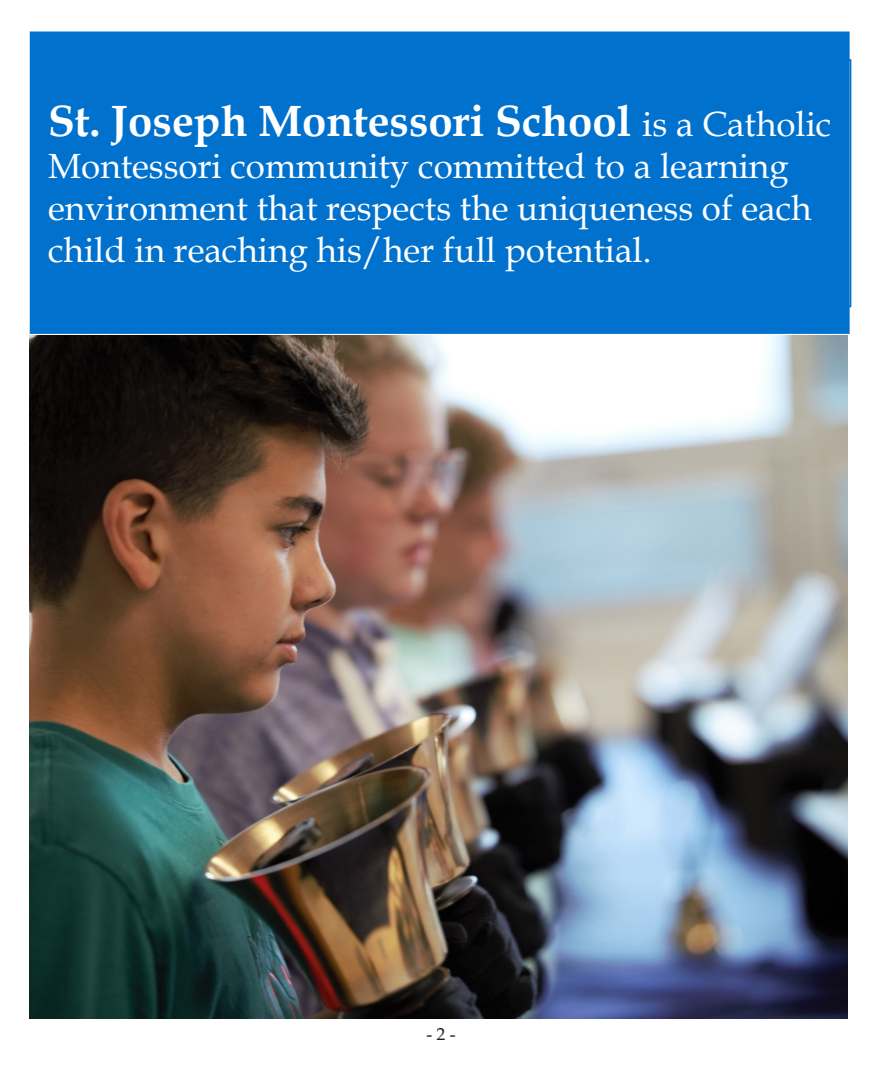
<style>
.page{position:relative;width:882px;height:1071px;background:#fff}
.page>*{position:absolute;margin:0;border:0;box-sizing:border-box;transform-origin:0 0}
.t1{font:700 43.75px "Book Antiqua";color:#fff}
.t2{font:35px/42px "Book Antiqua";color:#fff}
.t3{font:17.5px "Book Antiqua";color:#231f20}
.s1{font-weight:400;font-size:35px}
</style>
<div class="page">
<div style="left:30px;top:32px;width:820px;height:302px;background:#0072ce;border:2px solid #0072ce"></div>
<img style="left:30px;top:336px;width:818px;height:682px">
<p class="t1" style="left:48px;top:91px;width:785px">St. Joseph Montessori School <span class="s1">is a Catholic</span></p>
<p class="t2" style="left:48px;top:144px;width:765px">Montessori community committed to a learning environment that respects the uniqueness of each child in reaching his/her full potential.</p>
<p class="t3" style="left:426px;top:1021px;width:31px">- 2 -</p>
</div>
